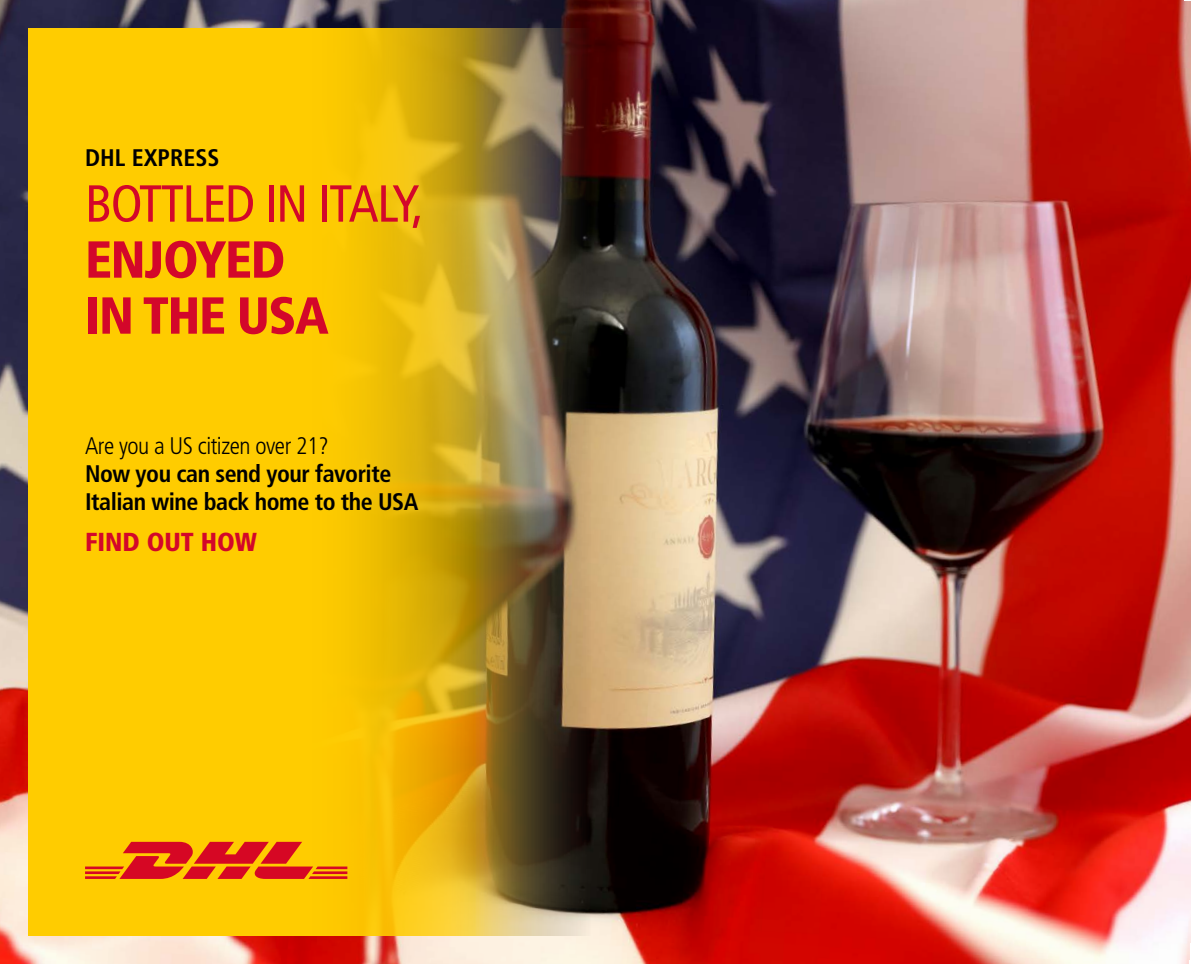
<style>
.page{position:relative;width:1191px;height:964px;background:#fff}
.page>*{position:absolute;margin:0;border:0;box-sizing:border-box;transform-origin:0 0}
.t1{font:condensed 52px "Frutiger LT Std";letter-spacing:-.025em;color:#d3072a}
.t2{font:900 condensed 52px/56px "Frutiger LT Std";letter-spacing:-.025em;color:#d3072a}
.t3{font:900 condensed 26px "Frutiger LT Std";color:#d3072a}
.t4{font:700 condensed 24px/28px "Frutiger LT Std";letter-spacing:-.02em;color:#000}
.t5{font:300 condensed 24px "Frutiger LT Std";letter-spacing:-.02em;color:#000}
.t6{font:700 condensed 24px "Frutiger LT Std";color:#000}
</style>
<div class="page">
<img style="left:0;top:0;width:1191px;height:964px">
<div style="left:28px;top:28px;width:249px;height:907px;background:#fc0"></div>
<img style="left:268px;top:28px;width:341px;height:907px">
<svg style="left:85px;top:842px;width:262px;height:37px"></svg>
<p class="t6" style="left:85px;top:143px;width:136px">DHL EXPRESS</p>
<h1 class="t1" style="left:85px;top:173px;width:340px">BOTTLED IN ITALY,</h1>
<h1 class="t2" style="left:85px;top:231px;width:245px">ENJOYED<br>IN THE USA</h1>
<p class="t5" style="left:85px;top:432px;width:245px">Are you a US citizen over 21?</p>
<p class="t4" style="left:85px;top:460px;width:335px">Now you can send your favorite<br>Italian wine back home to the USA</p>
<p class="t3" style="left:85px;top:526px;width:173px">FIND OUT HOW</p>
</div>
